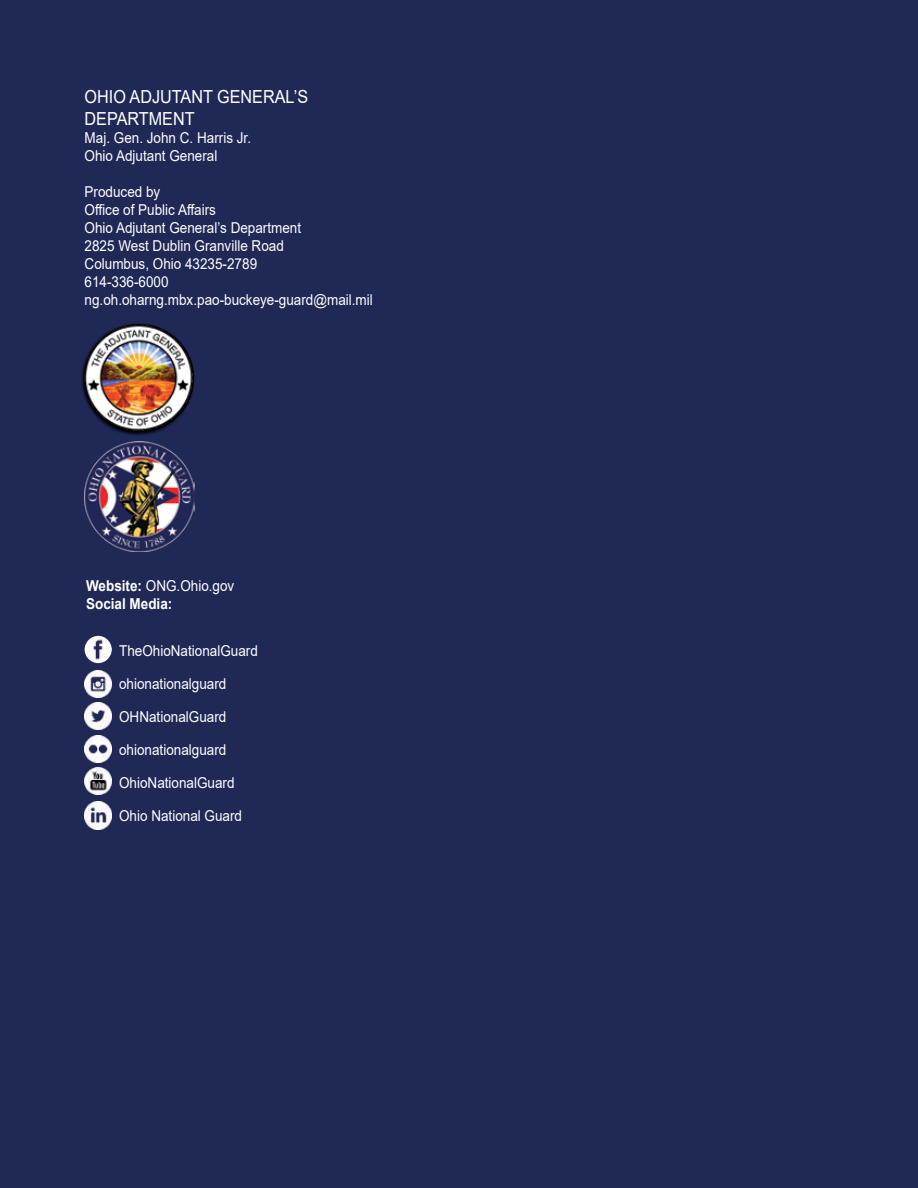
<style>
.page{position:relative;width:918px;height:1188px;background:#202856}
.page>*{position:absolute;margin:0;border:0;box-sizing:border-box;transform-origin:0 0}
.t1{font:18px/21.6px "Arial";color:#fff;scale:.9 1}
.t2{font:15px/18px "Arial";color:#fff;scale:.9 1}
.t3{font:700 15px/18px "Arial";color:#fff;scale:.9 1}
.s1{font-weight:400}
</style>
<div class="page">
<div style="left:80px;top:322px;width:116px;height:114px;background:#000;opacity:.98"></div>
<img style="left:85px;top:324px;width:109px;height:108px">
<img style="left:85px;top:442px;width:109px;height:109px">
<img style="left:85px;top:670px;width:27px;height:28px">
<img style="left:85px;top:703px;width:27px;height:27px">
<img style="left:85px;top:735px;width:27px;height:27px">
<img style="left:85px;top:768px;width:27px;height:27px">
<img style="left:85px;top:636px;width:27px;height:27px;border-radius:14px">
<img style="left:85px;top:802px;width:27px;height:27px">
<p class="t1" style="left:85px;top:86px;width:250px">OHIO ADJUTANT GENERAL’S<br>DEPARTMENT</p>
<p class="t2" style="left:85px;top:128px;width:187px">Maj. Gen. John C. Harris Jr.<br>Ohio Adjutant General</p>
<p class="t2" style="left:85px;top:182px;width:322px">Produced by<br>Office of Public Affairs<br>Ohio Adjutant General’s Department<br>2825 West Dublin Granville Road<br>Columbus, Ohio 43235-2789<br>614-336-6000 ng.oh.oharng.mbx.pao-buckeye-guard@mail.mil</p>
<p class="t3" style="left:86px;top:577px;width:166px">Website: <span class="s1">ONG.Ohio.gov<br></span>Social Media:</p>
<p class="t2" style="left:119px;top:642px;width:156px">TheOhioNationalGuard</p>
<p class="t2" style="left:119px;top:675px;width:121px">ohionationalguard</p>
<p class="t2" style="left:119px;top:708px;width:121px">OHNationalGuard</p>
<p class="t2" style="left:119px;top:741px;width:121px">ohionationalguard</p>
<p class="t2" style="left:119px;top:774px;width:130px">OhioNationalGuard</p>
<p class="t2" style="left:119px;top:807px;width:138px">Ohio National Guard</p>
</div>
